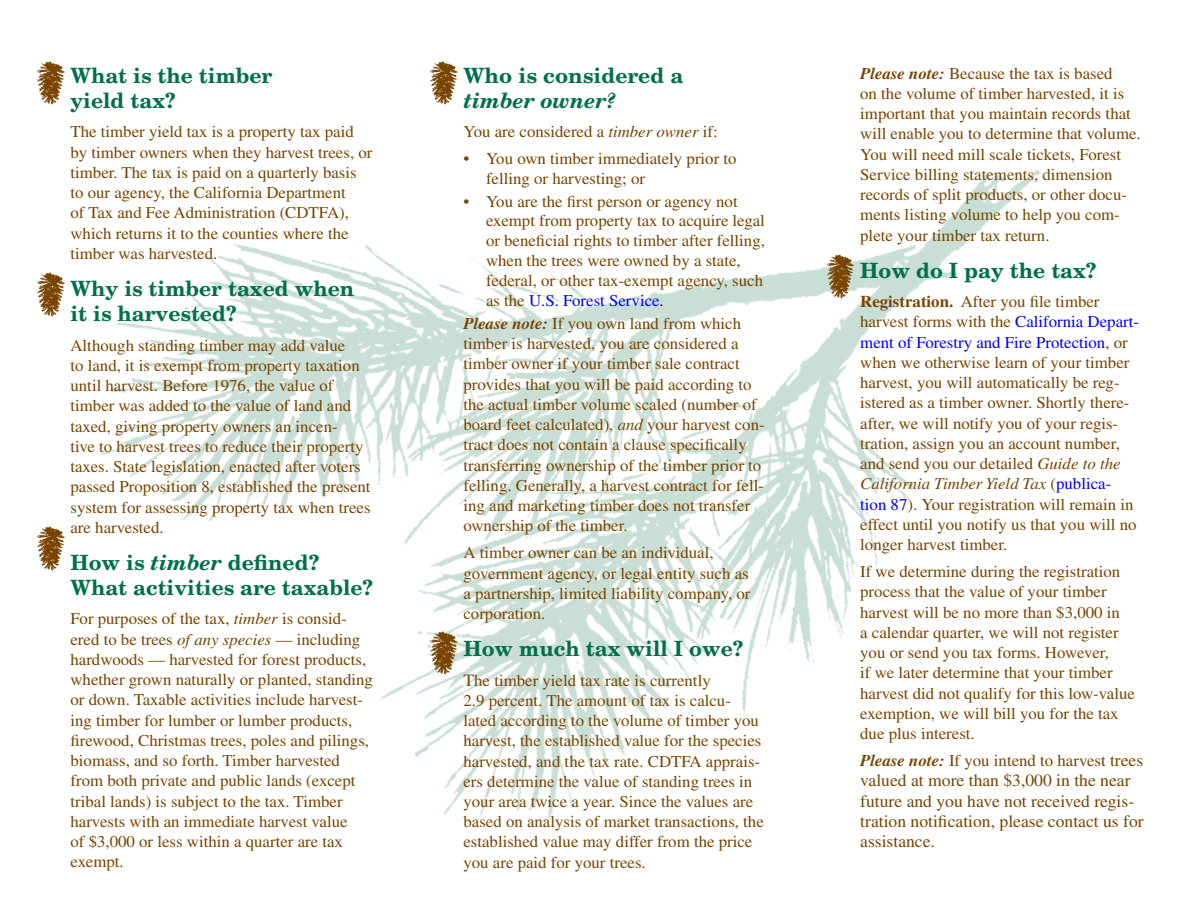
<style>
.page{position:relative;width:1188px;height:918px;background:#fff}
.page>*{position:absolute;margin:0;border:0;box-sizing:border-box;transform-origin:0 0}
.t1{font:700 21px/25.2px "New Century Schlbk LT Std";color:#00704a}
.t2{font:17.25px/20.2px "Times LT Std";color:#794400}
.t3{font:16.5px/20.2px "Times LT Std";color:#794400}
.s1{font-style:italic}
.s2{color:#00f}
.s3{color:#000}
.s4{font-weight:700;font-style:italic}
.s5{font-size:17.25px}
.s6{font-weight:700}
</style>
<div class="page">
<img style="left:101px;top:71px;width:357px;height:451px">
<img style="left:245px;top:127px;width:796px;height:695px">
<img style="left:37px;top:61px;width:28px;height:44px">
<img style="left:37px;top:272px;width:28px;height:45px">
<img style="left:37px;top:526px;width:28px;height:45px">
<img style="left:429px;top:61px;width:28px;height:44px">
<img style="left:429px;top:630px;width:28px;height:45px">
<img style="left:826px;top:254px;width:28px;height:45px">
<h2 class="t1" style="left:70px;top:63px;width:203px">What is the timber yield tax?</h2>
<p class="t3" style="left:70px;top:122px;width:303px">The timber yield tax is a property tax paid by timber owners when they harvest trees, or timber. The tax is paid on a quarterly basis to our agency, the California Department<br>of Tax and Fee Administration (CDTFA), which returns it to the counties where the timber was harvested.</p>
<h2 class="t1" style="left:70px;top:276px;width:285px">Why is timber taxed when it is harvested?</h2>
<p class="t3" style="left:70px;top:335px;width:302px">Although standing timber may add value<br>to land, it is exempt from property taxation until harvest. Before 1976, the value of timber was added to the value of land and taxed, giving property owners an incen-<br>tive to harvest trees to reduce their property taxes. State legislation, enacted after voters passed Proposition 8, established the present system for assessing property tax when trees are harvested.</p>
<h2 class="t1" style="left:70px;top:550px;width:304px">How is <span class="s1">timber</span> defined?<br>What activities are taxable?</h2>
<p class="t3" style="left:70px;top:609px;width:304px">For purposes of the tax, <span class="s1">timber</span> is consid&shy;ered to be trees <span class="s1">of any species</span> — including hardwoods — harvested for forest products, whether grown naturally or planted, standing or down. Taxable activities include harvest&shy;ing timber for lumber or lumber products, firewood, Christmas trees, poles and pilings, biomass, and so forth. Timber harvested from both private and public lands (except tribal lands) is subject to the tax. Timber harvests with an immediate harvest value<br>of $3,000 or less within a quarter are tax exempt.</p>
<h2 class="t1" style="left:464px;top:63px;width:221px">Who is considered a <span class="s1">timber owner?</span></h2>
<p class="t3" style="left:464px;top:122px;width:256px">You are considered a <span class="s1">timber owner</span> if:</p>
<p class="t3" style="left:486px;top:148px;width:252px;line-height:19.8px;text-indent:-23px">• You own timber immediately prior to felling or harvesting; or</p>
<p class="t3" style="left:486px;top:191px;width:280px;line-height:19.8px;text-indent:-23px">• You are the first person or agency not exempt from property tax to acquire legal or beneficial rights to timber after felling, when the trees were owned by a state, federal, or other tax-exempt agency, such as the <span class="s2">U.S. Forest Service</span><span class="s3">.</span></p>
<p class="t3" style="left:464px;top:313px;width:303px"><span class="s4">Please note:</span> If you own land from which timber is harvested, you are considered a timber owner if your timber sale contract provides that you will be paid according to the actual timber volume scaled (number of board feet calculated), <span class="s1">and</span> your harvest con&shy;tract does not contain a clause specifically transferring ownership of the timber prior to felling. Generally, a harvest contract for fell&shy;ing and marketing timber does not transfer ownership of the timber.</p>
<p class="t3" style="left:464px;top:543px;width:289px">A timber owner can be an individual, government agency, or legal entity such as a partnership, limited liability company, or corporation.</p>
<h2 class="t1" style="left:464px;top:636px;width:281px">How much tax will I owe?</h2>
<p class="t3" style="left:463px;top:670px;width:302px"><span class="s5">T</span>he timber yield tax rate is currently<br>2.9 percent. The amount of tax is calcu&shy;lated according to the volume of timber you harvest, the established value for the species harvested, and the tax rate. CDTFA apprais&shy;ers determine the value of standing trees in your area twice a year. Since the values are based on analysis of market transactions, the established value may differ from the price you are paid for your trees.</p>
<p class="t3" style="left:860px;top:63px;width:282px"><span class="s4">Please note:</span> Because the tax is based<br>on the volume of timber harvested, it is important that you maintain records that will enable you to determine that volume.<br>You will need mill scale tickets, Forest Service billing statements, dimension records of split products, or other docu&shy;ments listing volume to help you com&shy;plete your timber tax return.</p>
<h2 class="t1" style="left:860px;top:258px;width:238px">How do I pay the tax?</h2>
<p class="t3" style="left:860px;top:291px;width:280px"><span class="s6">Registration.</span> After you file timber harvest forms with the <span class="s2">California Depart&shy;ment of Forestry and Fire Protection</span>, or when we otherwise learn of your timber harvest, you will automatically be reg&shy;istered as a timber owner. Shortly there&shy;after, we will notify you of your regis&shy;tration, assign you an account number, and send you our detailed <span class="s1">Guide to the California Timber Yield Tax</span> (<span class="s2">publica&shy;tion 87</span>). Your registration will remain in effect until you notify us that you will no longer harvest timber.</p>
<p class="t3" style="left:860px;top:561px;width:276px">If we determine during the registration process that the value of your timber harvest will be no more than $3,000 in<br>a calendar quarter, we will not register you or send you tax forms. However,<br>if we later determine that your timber harvest did not qualify for this low-value exemption, we will bill you for the tax due plus interest.</p>
<p class="t3" style="left:860px;top:750px;width:285px"><span class="s4">Please note:</span> If you intend to harvest <span class="s5">trees</span></p>
<p class="t2" style="left:860px;top:770px;width:285px">valued at more than $3,000 in the near future and you have not received regis&shy;tration notification, please contact us for assistance.</p>
</div>
